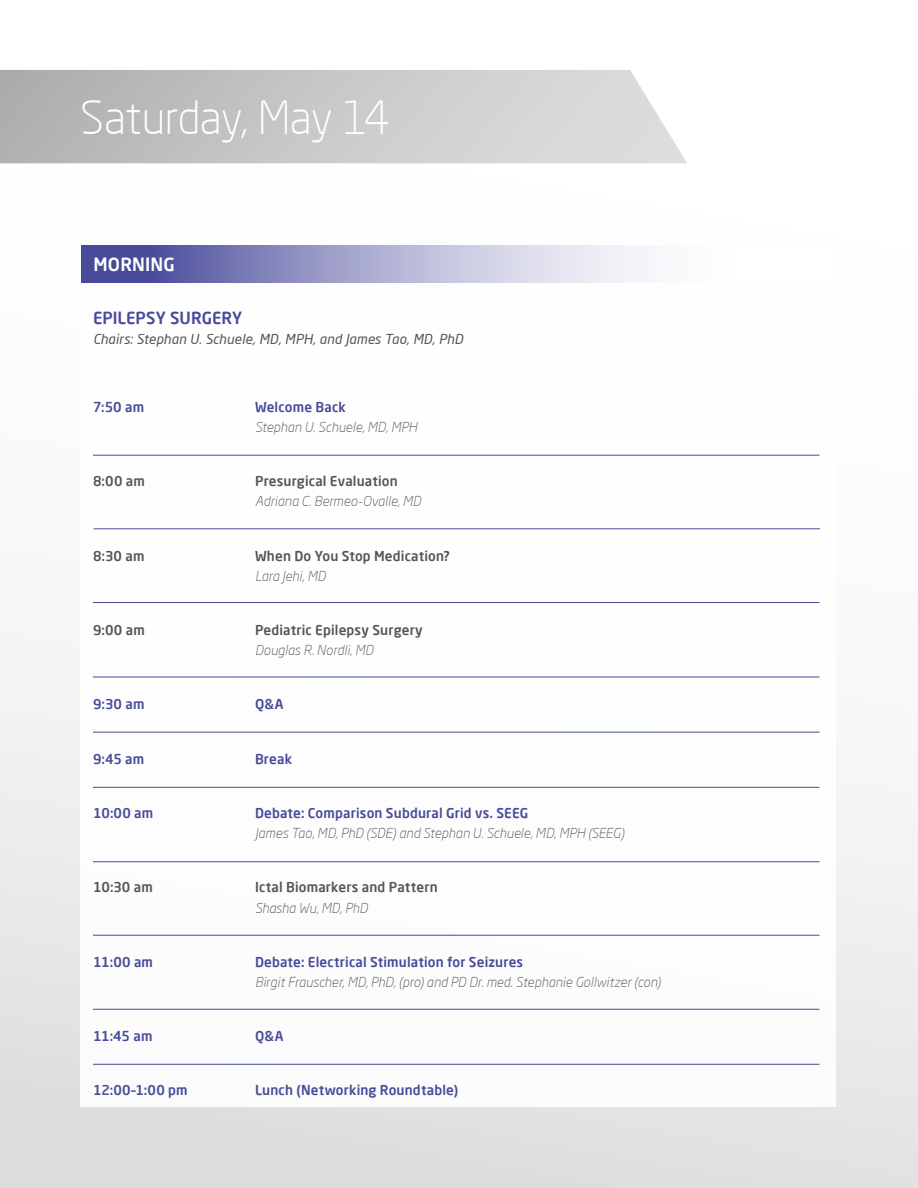
<style>
.page{position:relative;width:918px;height:1188px;background:#fff}
.page>*{position:absolute;margin:0;border:0;box-sizing:border-box;transform-origin:0 0}
.t1{font:300 45px "Neo Sans Pro";letter-spacing:-.02em;color:#fff}
.t2{font:500 18px "Neo Sans Pro";letter-spacing:.01em;color:#fff}
.t3{font:500 16.5px "Neo Sans Pro";color:#484a9a}
.t4{font:italic 300 13.5px "Neo Sans Pro";letter-spacing:.01em;color:#535758}
.t5{font:500 13.5px "Neo Sans Pro";letter-spacing:.015em;color:#484a9a}
.t6{font:500 13.5px "Neo Sans Pro";letter-spacing:.015em;color:#535758}
.t7{font:italic 13.5px "Neo Sans Pro";letter-spacing:.01em;color:#535758}
</style>
<div class="page">
<div style="left:0;top:0;width:918px;height:1188px;background:linear-gradient(to bottom,#fff,#e4e4e5)"></div>
<div style="left:80px;top:296px;width:756px;height:811px;background:#fff"></div>
<hr style="left:94px;top:529px;width:726px;height:1px;background:#484a9a">
<hr style="left:93px;top:455px;width:726px;height:1px;background:#484a9a">
<hr style="left:93px;top:677px;width:726px;height:1px;background:#484a9a">
<hr style="left:93px;top:732px;width:726px;height:1px;background:#484a9a">
<hr style="left:93px;top:787px;width:726px;height:1px;background:#484a9a">
<hr style="left:93px;top:1009px;width:726px;height:1px;background:#484a9a">
<hr style="left:93px;top:1064px;width:726px;height:1px;background:#484a9a">
<hr style="left:93px;top:862px;width:726px;height:1px;background:#484a9a">
<hr style="left:93px;top:602px;width:726px;height:1px;background:#484a9a">
<hr style="left:93px;top:935px;width:726px;height:1px;background:#484a9a">
<svg style="left:0;top:70px;width:687px;height:93px;background:#c8caca"></svg>
<svg style="left:81px;top:246px;width:755px;height:37px"></svg>
<h1 class="t1" style="left:80px;top:90px;width:311px">Saturday, May 14</h1>
<h2 class="t2" style="left:94px;top:253px;width:83px">MORNING</h2>
<p class="t3" style="left:93px;top:307px;width:151px">EPILEPSY SURGERY</p>
<p class="t7" style="left:93px;top:331px;width:372px">Chairs: Stephan U. Schuele, MD, MPH, and James Tao, MD, PhD</p>
<p class="t5" style="left:93px;top:398px;width:53px">7:50 am</p>
<p class="t5" style="left:255px;top:398px;width:92px">Welcome Back</p>
<p class="t4" style="left:255px;top:419px;width:164px">Stephan U. Schuele, MD, MPH</p>
<p class="t6" style="left:93px;top:473px;width:53px">8:00 am</p>
<p class="t6" style="left:255px;top:473px;width:144px">Presurgical Evaluation</p>
<p class="t4" style="left:255px;top:493px;width:168px">Adriana C. Bermeo-Ovalle, MD</p>
<p class="t6" style="left:93px;top:547px;width:53px">8:30 am</p>
<p class="t6" style="left:255px;top:547px;width:196px">When Do You Stop Medication?</p>
<p class="t4" style="left:255px;top:568px;width:72px">Lara Jehi, MD</p>
<p class="t6" style="left:93px;top:622px;width:53px">9:00 am</p>
<p class="t6" style="left:255px;top:622px;width:169px">Pediatric Epilepsy Surgery</p>
<p class="t4" style="left:255px;top:642px;width:120px">Douglas R. Nordli, MD</p>
<p class="t5" style="left:93px;top:696px;width:53px">9:30 am</p>
<p class="t5" style="left:255px;top:696px;width:30px">Q&amp;A</p>
<p class="t5" style="left:93px;top:750px;width:53px">9:45 am</p>
<p class="t5" style="left:255px;top:750px;width:39px">Break</p>
<p class="t5" style="left:93px;top:804px;width:62px">10:00 am</p>
<p class="t5" style="left:255px;top:804px;width:275px">Debate: Comparison Subdural Grid vs. SEEG</p>
<p class="t4" style="left:255px;top:825px;width:371px">James Tao, MD, PhD (SDE) and Stephan U. Schuele, MD, MPH (SEEG)</p>
<p class="t6" style="left:93px;top:879px;width:61px">10:30 am</p>
<p class="t6" style="left:255px;top:879px;width:184px">Ictal Biomarkers and Pattern</p>
<p class="t4" style="left:255px;top:900px;width:114px">Shasha Wu, MD, PhD</p>
<p class="t5" style="left:93px;top:953px;width:62px">11:00 am</p>
<p class="t5" style="left:255px;top:953px;width:270px">Debate: Electrical Stimulation for Seizures</p>
<p class="t4" style="left:255px;top:974px;width:407px">Birgit Frauscher, MD, PhD, (pro) and PD Dr. med. Stephanie Gollwitzer (con)</p>
<p class="t5" style="left:93px;top:1028px;width:61px">11:45 am</p>
<p class="t5" style="left:255px;top:1028px;width:30px">Q&amp;A</p>
<p class="t5" style="left:93px;top:1082px;width:96px">12:00–1:00 pm</p>
<p class="t5" style="left:255px;top:1082px;width:205px">Lunch (Networking Roundtable)</p>
</div>
